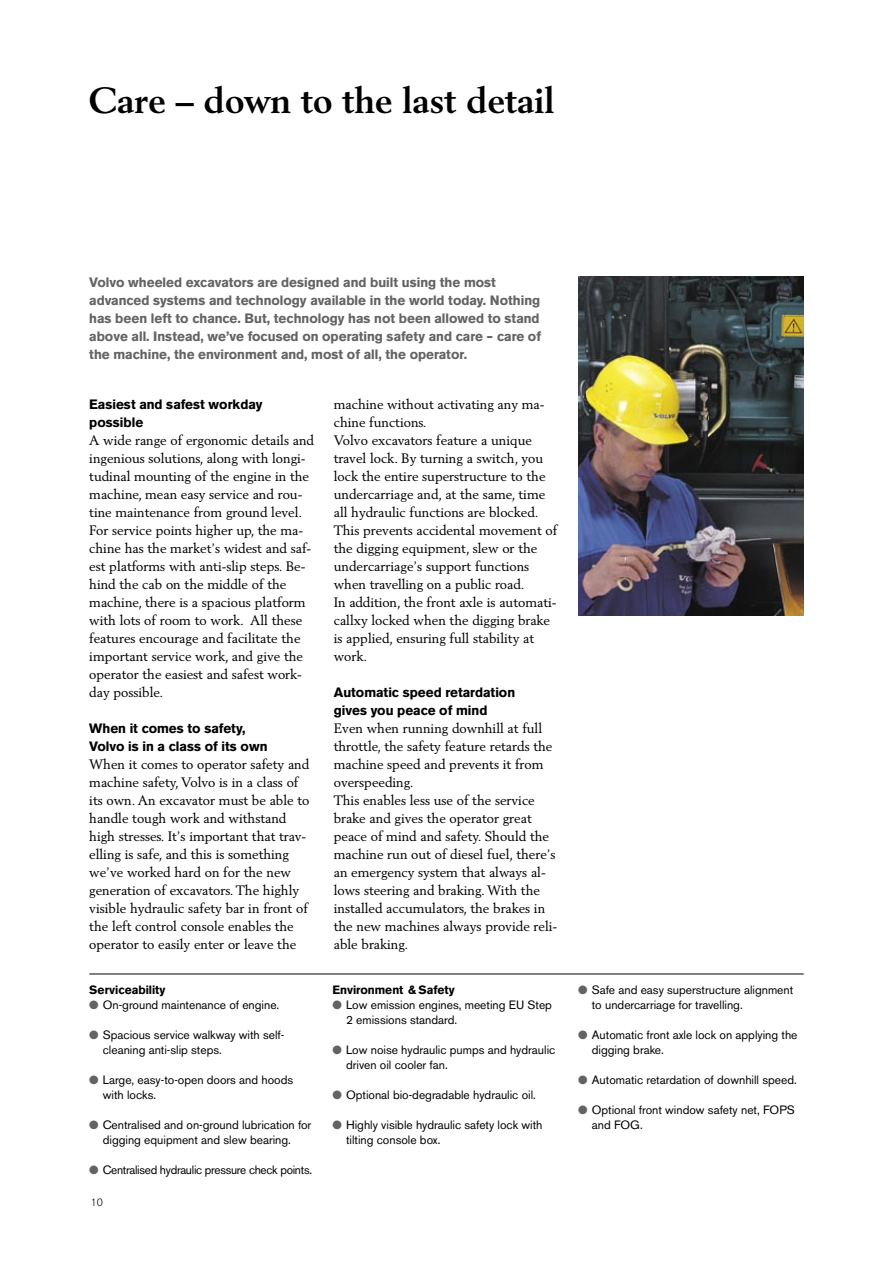
<style>
.page{position:relative;width:893px;height:1263px;background:#fff}
.page>*{position:absolute;margin:0;border:0;box-sizing:border-box;transform-origin:0 0}
.Rubrik{font:700 36px "Volvo Serif";color:#000}
.Brödtext_A{font:13.5px/18px "Volvo Serif Roman";color:#000}
.Ingress_A{font:700 13.5px/18px "Volvo Sans";color:#636363}
.Underrubrik{font:700 13.5px "Volvo Sans";color:#000}
.Benefits_brödtext{font:12px/15px "Volvo Sans";color:#000}
.Benefits_brödtext-2{font:12px "Volvo Sans";letter-spacing:-.02em;color:#000}
.Benefits_rubrik{font:700 12px "Volvo Sans";color:#000}
.t1{font:300 10.5px "Volvo Sans";color:#000}
.s1{color:#636363}
</style>
<div class="page">
<img style="left:578px;top:277px;width:226px;height:338px">
<hr style="left:89px;top:973px;width:715px;height:1px;background:#000">
<p class="Rubrik" style="left:88px;top:80px;width:467px">Care – down to the last detail</p>
<p class="Ingress_A" style="left:89px;top:274px;width:453px">Volvo wheeled excavators are designed and built using the most advanced systems and technology available in the world today. Nothing has been left to chance. But, technology has not been allowed to stand above all. Instead, we’ve focused on operating safety and care – care of the machine, the environment and, most of all, the operator.</p>
<p class="Underrubrik" style="left:89px;top:396px;width:175px">Easiest and safest workday</p>
<p class="Underrubrik" style="left:89px;top:414px;width:55px">possible</p>
<p class="Brödtext_A" style="left:89px;top:431px;width:226px">A wide range of ergonomic details and ingenious solutions, along with longi&shy;tudinal mounting of the engine in the machine, mean easy service and rou&shy;tine maintenance from ground level.<br>For service points higher up, the ma&shy;chine has the market’s widest and saf&shy;est platforms with anti-slip steps. Be&shy;hind the cab on the middle of the machine, there is a spacious platform with lots of room to work. All these features encourage and facilitate the important service work, and give the operator the easiest and safest work&shy;day possible.</p>
<p class="Underrubrik" style="left:89px;top:720px;width:158px">When it comes to safety,</p>
<p class="Underrubrik" style="left:89px;top:738px;width:180px">Volvo is in a class of its own</p>
<p class="Brödtext_A" style="left:89px;top:755px;width:222px">When it comes to operator safety and machine safety, Volvo is in a class of its own. An excavator must be able to handle tough work and withstand high stresses. It’s important that trav&shy;elling is safe, and this is something we’ve worked hard on for the new generation of excavators. The highly visible hydraulic safety bar in front of the left control console enables the operator to easily enter or leave the</p>
<p class="Brödtext_A" style="left:334px;top:395px;width:212px">machine without activating any ma&shy;chine functions.</p>
<p class="Brödtext_A" style="left:334px;top:431px;width:225px">Volvo excavators feature a unique travel lock. By turning a switch, you lock the entire superstructure to the undercarriage and, at the same, time all hydraulic functions are blocked.<br>This prevents accidental movement of the digging equipment, slew or the undercarriage’s support functions when travelling on a public road.</p>
<p class="Brödtext_A" style="left:334px;top:593px;width:224px">In addition, the front axle is automati&shy;callxy locked when the digging brake is applied, ensuring full stability at work.</p>
<p class="Underrubrik" style="left:334px;top:684px;width:183px">Automatic speed retardation</p>
<p class="Underrubrik" style="left:334px;top:702px;width:155px">gives you peace of mind</p>
<p class="Brödtext_A" style="left:334px;top:719px;width:220px">Even when running downhill at full throttle, the safety feature retards the machine speed and prevents it from overspeeding.</p>
<p class="Brödtext_A" style="left:334px;top:791px;width:225px">This enables less use of the service brake and gives the operator great peace of mind and safety. Should the machine run out of diesel fuel, there’s an emergency system that always al&shy;lows steering and braking. With the installed accumulators, the brakes in the new machines always provide reli&shy;able braking.</p>
<p class="Benefits_rubrik" style="left:89px;top:983px;width:78px">Serviceability</p>
<p class="Benefits_brödtext" style="left:89px;top:998px;width:192px"><span class="s1">●</span> On-ground maintenance of engine.</p>
<p class="Benefits_brödtext" style="left:89px;top:1028px;width:197px"><span class="s1">●</span> Spacious service walkway with self-</p>
<p class="Benefits_brödtext" style="left:103px;top:1043px;width:121px">cleaning anti-slip steps.</p>
<p class="Benefits_brödtext" style="left:103px;top:1073px;width:192px;text-indent:-13px"><span class="s1">●</span> Large, easy-to-open doors and hoods with locks.</p>
<p class="Benefits_brödtext" style="left:89px;top:1118px;width:224px;text-align:center"><span class="s1">●</span> Centralised and on-ground lubrication for digging equipment and slew bearing.</p>
<p class="Benefits_brödtext-2" style="left:89px;top:1163px;width:224px"><span class="s1">●</span> Centralised hydraulic pressure check points.</p>
<p class="t1" style="left:91px;top:1196px;width:14px">10</p>
<p class="Benefits_rubrik" style="left:333px;top:983px;width:124px">Environment &amp; Safety</p>
<p class="Benefits_brödtext" style="left:346px;top:998px;width:208px;text-indent:-14px"><span class="s1">●</span> Low emission engines, meeting EU Step<br>2 emissions standard.</p>
<p class="Benefits_brödtext" style="left:346px;top:1043px;width:211px;text-indent:-14px"><span class="s1">●</span> Low noise hydraulic pumps and hydraulic driven oil cooler fan.</p>
<p class="Benefits_brödtext" style="left:333px;top:1088px;width:205px"><span class="s1">●</span> Optional bio-degradable hydraulic oil.</p>
<p class="Benefits_brödtext" style="left:346px;top:1118px;width:198px;text-indent:-14px"><span class="s1">●</span> Highly visible hydraulic safety lock with tilting console box.</p>
<p class="Benefits_brödtext" style="left:592px;top:983px;width:203px;text-indent:-14px"><span class="s1">●</span> Safe and easy superstructure alignment to undercarriage for travelling.</p>
<p class="Benefits_brödtext" style="left:592px;top:1028px;width:207px;text-indent:-14px"><span class="s1">●</span> Automatic front axle lock on applying the digging brake.</p>
<p class="Benefits_brödtext" style="left:578px;top:1073px;width:220px"><span class="s1">●</span> Automatic retardation of downhill speed.</p>
<p class="Benefits_brödtext" style="left:592px;top:1103px;width:205px;text-indent:-14px"><span class="s1">●</span> Optional front window safety net, FOPS and FOG.</p>
</div>
